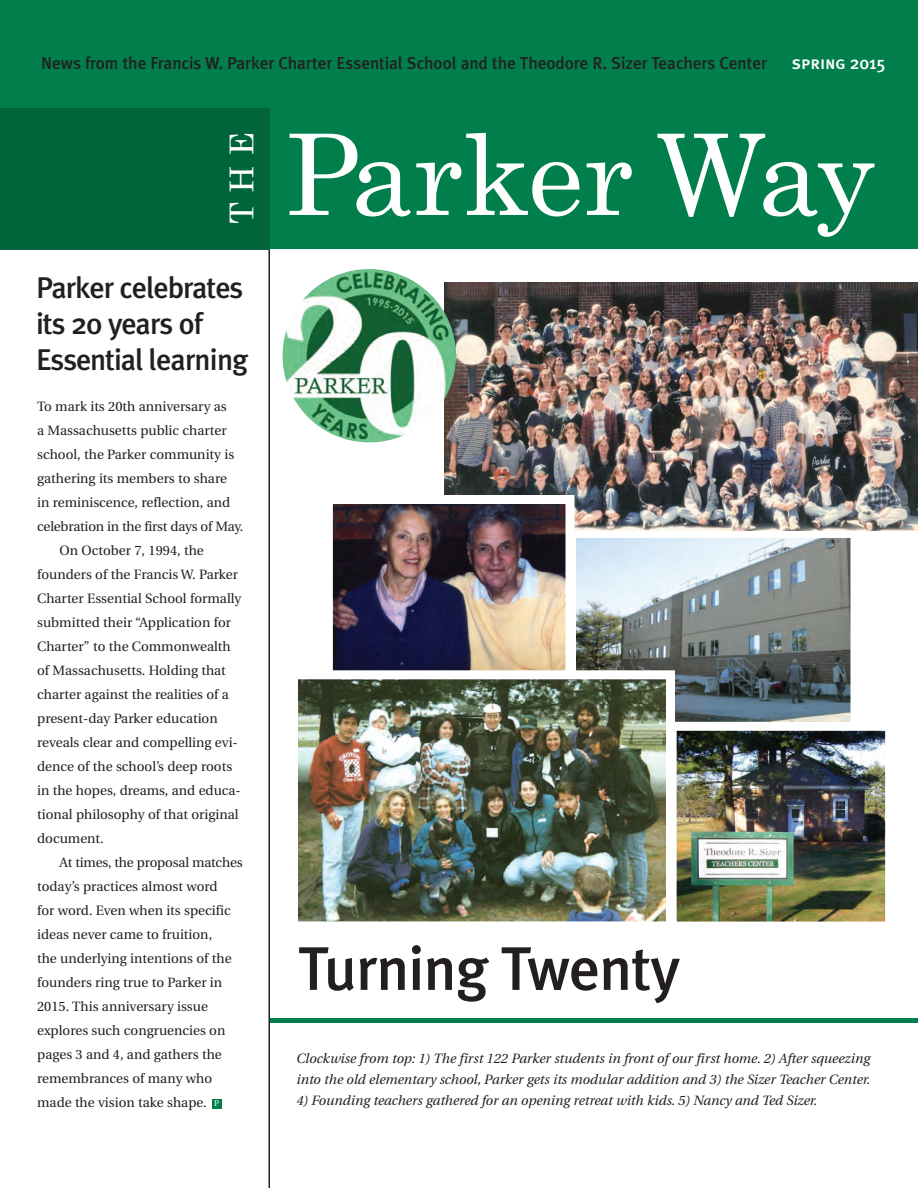
<style>
.page{position:relative;width:918px;height:1188px;background:#fff}
.page>*{position:absolute;margin:0;border:0;box-sizing:border-box;transform-origin:0 0}
.t1{font:112.5px "Century Schoolbook";letter-spacing:-.025em;color:#fff}
.t2{font:500 61.5px "Meta Plus";letter-spacing:-.015em;color:#231f20}
.t3{font:33px "Century Schoolbook";color:#fff}
.t4{font:500 30px/36px "Meta Plus";letter-spacing:-.035em;color:#231f20}
.t5{font:18px "Meta Plus Medium Caps";letter-spacing:-.005em;color:#fff}
.t6{font:500 17.25px "Meta Plus";letter-spacing:-.005em;color:#231f20}
.t7{font:13.5px "Utopia";color:#231f20}
.t8{font:italic 13.5px/21px "Utopia";color:#231f20}
.s1{font-family:"Meta Plus";font-weight:500}
.s2{font-size:8.25px;color:#fff}
</style>
<div class="page">
<img style="left:576px;top:539px;width:273px;height:183px">
<div style="left:566px;top:529px;width:293px;height:213px;border:9px solid #fff"></div>
<img style="left:444px;top:283px;width:474px;height:248px">
<hr style="left:269px;top:228px;width:1px;height:960px;background:#231f20">
<div style="left:0;top:0;width:918px;height:249px;background:#007f4c"></div>
<div style="left:0;top:108px;width:270px;height:141px;background:#00653a"></div>
<div style="left:212px;top:1099px;width:9px;height:10px;background:#007f4c"></div>
<div style="left:270px;top:1018px;width:648px;height:5px;background:#007f4c"></div>
<img style="left:334px;top:505px;width:231px;height:165px">
<div style="left:324px;top:495px;width:251px;height:189px;border:9px solid #fff"></div>
<img style="left:299px;top:680px;width:366px;height:240px">
<div style="left:289px;top:670px;width:386px;height:260px;border:9px solid #fff"></div>
<img style="left:283px;top:269px;width:173px;height:173px;border-radius:50%">
<img style="left:678px;top:732px;width:206px;height:189px">
<div style="left:668px;top:722px;width:226px;height:209px;border:9px solid #fff"></div>
<p class="t6" style="left:41px;top:53px;width:727px">News from the Francis W. Parker Charter Essential School and the Theodore R. Sizer Teachers Center</p>
<h3 class="t5" style="left:792px;top:52px;width:96px">spring <span class="s1">2015</span></h3>
<h3 class="t3" style="left:221px;top:224px;width:93px;rotate:-90deg">THE</h3>
<h3 class="t4" style="left:36px;top:269px;width:214px">Parker celebrates its 20 years of<br>Essential learning</h3>
<p class="t7" style="left:37px;top:401px;width:191px">To mark its 20th anniversary as</p>
<p class="t7" style="left:37px;top:425px;width:191px">a Massachusetts public charter</p>
<p class="t7" style="left:37px;top:449px;width:199px">school, the Parker community is</p>
<p class="t7" style="left:37px;top:473px;width:191px">gathering its members to share</p>
<p class="t7" style="left:37px;top:497px;width:195px">in reminiscence, reflection, and</p>
<p class="t7" style="left:37px;top:521px;width:208px">celebration in the first days of May.</p>
<p class="t7" style="left:60px;top:545px;width:146px">On October 7, 1994, the</p>
<p class="t7" style="left:37px;top:569px;width:203px">founders of the Francis W. Parker</p>
<p class="t7" style="left:37px;top:593px;width:206px">Charter Essential School formally</p>
<p class="t7" style="left:37px;top:617px;width:195px">submitted their “Application for</p>
<p class="t7" style="left:37px;top:641px;width:195px">Charter” to the Commonwealth</p>
<p class="t7" style="left:37px;top:665px;width:190px">of Massachusetts. Holding that</p>
<p class="t7" style="left:37px;top:689px;width:193px">charter against the realities of a</p>
<p class="t7" style="left:37px;top:713px;width:182px">present-day Parker education</p>
<p class="t7" style="left:37px;top:737px;width:202px">reveals clear and compelling evi-</p>
<p class="t7" style="left:37px;top:761px;width:197px">dence of the school’s deep roots</p>
<p class="t7" style="left:37px;top:785px;width:205px">in the hopes, dreams, and educa-</p>
<p class="t7" style="left:37px;top:809px;width:203px">tional philosophy of that original</p>
<p class="t7" style="left:37px;top:833px;width:68px">document.</p>
<p class="t7" style="left:60px;top:857px;width:185px">At times, the proposal matches</p>
<p class="t7" style="left:37px;top:881px;width:182px">today’s practices almost word</p>
<p class="t7" style="left:37px;top:905px;width:195px">for word. Even when its specific</p>
<p class="t7" style="left:37px;top:929px;width:177px">ideas never came to fruition,</p>
<p class="t7" style="left:37px;top:953px;width:196px">the underlying intentions of the</p>
<p class="t7" style="left:37px;top:977px;width:187px">founders ring true to Parker in</p>
<p class="t7" style="left:37px;top:1001px;width:172px">2015. This anniversary issue</p>
<p class="t7" style="left:37px;top:1025px;width:190px">explores such congruencies on</p>
<p class="t7" style="left:37px;top:1049px;width:186px">pages 3 and 4, and gathers the</p>
<p class="t7" style="left:37px;top:1073px;width:177px">remembrances of many who</p>
<p class="t7" style="left:37px;top:1097px;width:183px">made the vision take shape. <span class="s2">P</span></p>
<h1 class="t1" style="left:285px;top:104px;width:592px">Parker Way</h1>
<h2 class="t2" style="left:298px;top:933px;width:384px">Turning Twenty</h2>
<p class="t8" style="left:296px;top:1049px;width:575px">Clockwise from top: 1) The first 122 Parker students in front of our first home. 2) After squeezing into the old elementary school, Parker gets its modular addition and 3) the Sizer Teacher Center.</p>
<p class="t8" style="left:296px;top:1091px;width:522px">4) Founding teachers gathered for an opening retreat with kids. 5) Nancy and Ted Sizer.</p>
</div>
